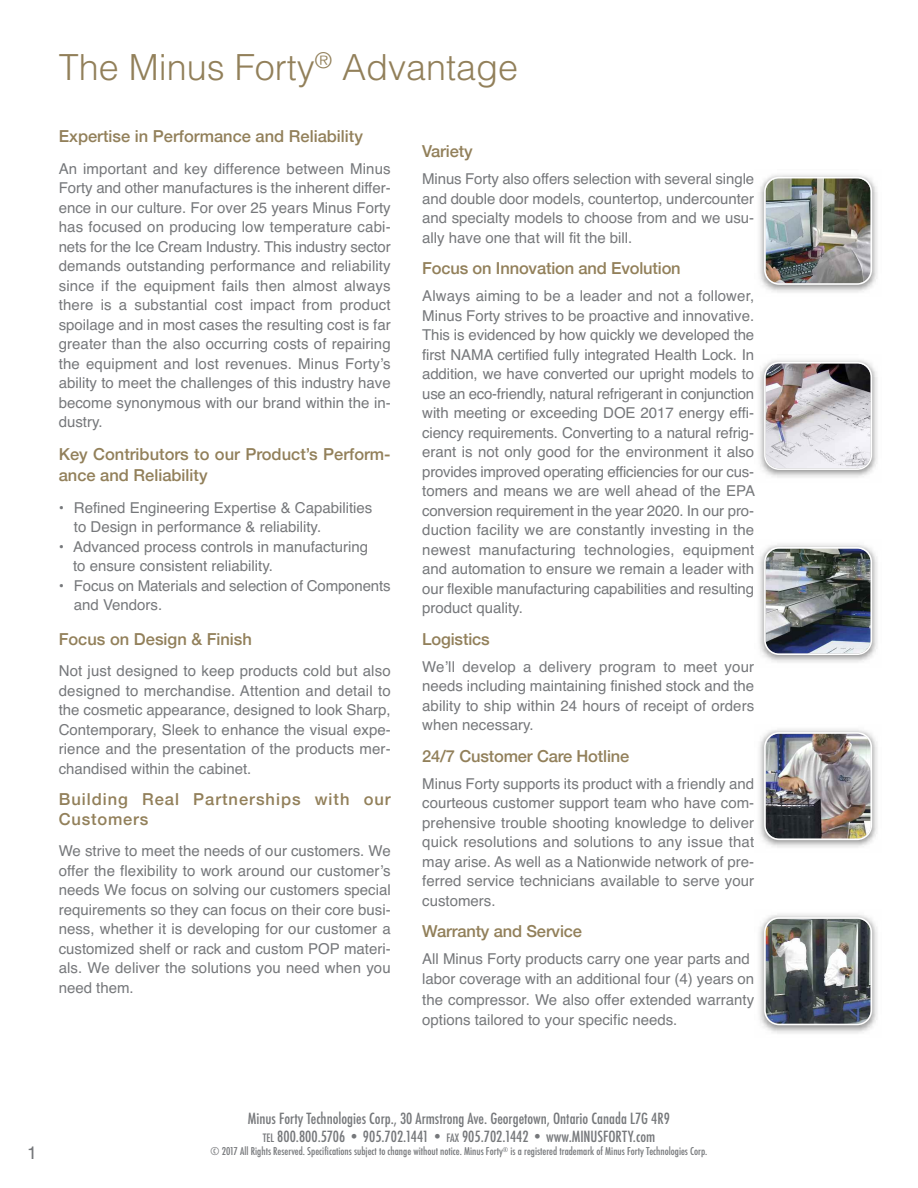
<style>
.page{position:relative;width:918px;height:1188px;background:#fff}
.page>*{position:absolute;margin:0;border:0;box-sizing:border-box;transform-origin:0 0}
.t1{font:300 36px "Helvetica";color:#92805a}
.t2{font:18px "Helvetica";color:#76787b}
.t3{font:500 16.5px/21px "Helvetica Neue";color:#92805a}
.t4{font:500 16.5px/19.5px "Helvetica Neue";letter-spacing:.06em;color:#92805a}
.t5{font:15px/19.5px "Helvetica";color:#76787b;text-align:justify}
.t6{font:500 condensed 15px/18px "Futura";color:#76787b;text-align:center}
.t7{font:500 condensed 10.5px "Futura";color:#76787b}
.s1{font-size:11.25px}
.s2{font-weight:800}
</style>
<div class="page">
<img style="left:759px;top:174px;width:118px;height:119px">
<img style="left:764px;top:177px;width:108px;height:108px">
<img style="left:759px;top:360px;width:118px;height:118px">
<img style="left:764px;top:362px;width:108px;height:108px">
<img style="left:759px;top:544px;width:118px;height:119px">
<img style="left:764px;top:547px;width:108px;height:108px">
<img style="left:759px;top:729px;width:118px;height:119px">
<img style="left:764px;top:732px;width:108px;height:108px">
<img style="left:759px;top:914px;width:118px;height:120px">
<img style="left:764px;top:917px;width:108px;height:108px">
<h1 class="t1" style="left:59px;top:36px;width:461px">The Minus Forty<sup>®</sup> Advantage</h1>
<p class="t3" style="left:59px;top:125px;width:306px">Expertise in Performance and Reliability</p>
<p class="t5" style="left:59px;top:159px;width:333px">An important and key difference between Minus Forty and other manufactures is the inherent differ&shy;ence in our culture. For over 25 years Minus Forty has focused on producing low temperature cabi&shy;nets for the Ice Cream Industry. This industry sector demands outstanding performance and reliability since if the equipment fails then almost always there is a substantial cost impact from product spoilage and in most cases the resulting cost is far greater than the also occurring costs of repairing the equipment and lost revenues. Minus Forty’s ability to meet the challenges of this industry have become synonymous with our brand within the in&shy;dustry.</p>
<p class="t3" style="left:59px;top:443px;width:333px">Key Contributors to our Product’s Perform&shy;ance and Reliability</p>
<p class="t5" style="left:74px;top:498px;width:300px;text-indent:-15px">• Refined Engineering Expertise &amp; Capabilities to Design in performance &amp; reliability.</p>
<p class="t5" style="left:73px;top:537px;width:297px;text-indent:-14px">• Advanced process controls in manufacturing to ensure consistent reliability.</p>
<p class="t5" style="left:74px;top:576px;width:318px;text-indent:-15px">• Focus on Materials and selection of Components and Vendors.</p>
<p class="t3" style="left:59px;top:628px;width:195px">Focus on Design &amp; Finish</p>
<p class="t5" style="left:59px;top:661px;width:333px">Not just designed to keep products cold but also designed to merchandise. Attention and detail to the cosmetic appearance, designed to look Sharp, Contemporary, Sleek to enhance the visual expe&shy;rience and the presentation of the products mer&shy;chandised within the cabinet.</p>
<p class="t4" style="left:59px;top:789px;width:333px">Building Real Partnerships with our<br>Customers</p>
<p class="t5" style="left:59px;top:841px;width:333px">We strive to meet the needs of our customers. We offer the flexibility to work around our customer’s needs We focus on solving our customers special requirements so they can focus on their core busi&shy;ness, whether it is developing for our customer a customized shelf or rack and custom POP materi&shy;als. We deliver the solutions you need when you need them.</p>
<p class="t3" style="left:422px;top:140px;width:52px">Variety</p>
<p class="t5" style="left:422px;top:169px;width:333px">Minus Forty also offers selection with several single and double door models, countertop, undercounter and specialty models to choose from and we usu&shy;ally have one that will fit the bill.</p>
<p class="t3" style="left:422px;top:257px;width:260px">Focus on Innovation and Evolution</p>
<p class="t5" style="left:422px;top:286px;width:334px">Always aiming to be a leader and not a follower, Minus Forty strives to be proactive and innovative.<br>This is evidenced by how quickly we developed the first NAMA certified fully integrated Health Lock. In addition, we have converted our upright models to use an eco-friendly, natural refrigerant in conjunction with meeting or exceeding DOE 2017 energy effi&shy;ciency requirements. Converting to a natural refrig&shy;erant is not only good for the environment it also provides improved operating efficiencies for our cus&shy;tomers and means we are well ahead of the EPA conversion requirement in the year 2020. In our pro&shy;duction facility we are constantly investing in the newest manufacturing technologies, equipment and automation to ensure we remain a leader with our flexible manufacturing capabilities and resulting product quality.</p>
<p class="t3" style="left:422px;top:628px;width:69px">Logistics</p>
<p class="t5" style="left:422px;top:657px;width:333px">We’ll develop a delivery program to meet your needs including maintaining finished stock and the ability to ship within 24 hours of receipt of orders when necessary.</p>
<p class="t3" style="left:422px;top:745px;width:209px">24/7 Customer Care Hotline</p>
<p class="t5" style="left:422px;top:774px;width:333px">Minus Forty supports its product with a friendly and courteous customer support team who have com&shy;prehensive trouble shooting knowledge to deliver quick resolutions and solutions to any issue that may arise. As well as a Nationwide network of pre&shy;ferred service technicians available to serve your customers.</p>
<p class="t3" style="left:422px;top:920px;width:161px">Warranty and Service</p>
<p class="t5" style="left:422px;top:949px;width:333px;line-height:20.2px;text-align:left">All Minus Forty products carry one year parts and labor coverage with an additional four (4) years on the compressor. We also offer extended warranty options tailored to your specific needs.</p>
<p class="t2" style="left:27px;top:1142px;width:12px">1</p>
<p class="t6" style="left:248px;top:1110px;width:424px">Minus Forty Technologies Corp., 30 Armstrong Ave. Georgetown, Ontario Canada L7G 4R9<br><span class="s1">TEL</span> 800.800.5706 <span class="s2">•</span> 905.702.1441 <span class="s2">•</span> <span class="s1">FAX</span> 905.702.1442 • www.MINUSFORTY.com</p>
<p class="t7" style="left:211px;top:1145px;width:498px">© 2017 All Rights Reserved. Specifications subject to change without notice. Minus Forty<sup>®</sup> is a registered trademark of Minus Forty Technologies Corp.</p>
</div>
